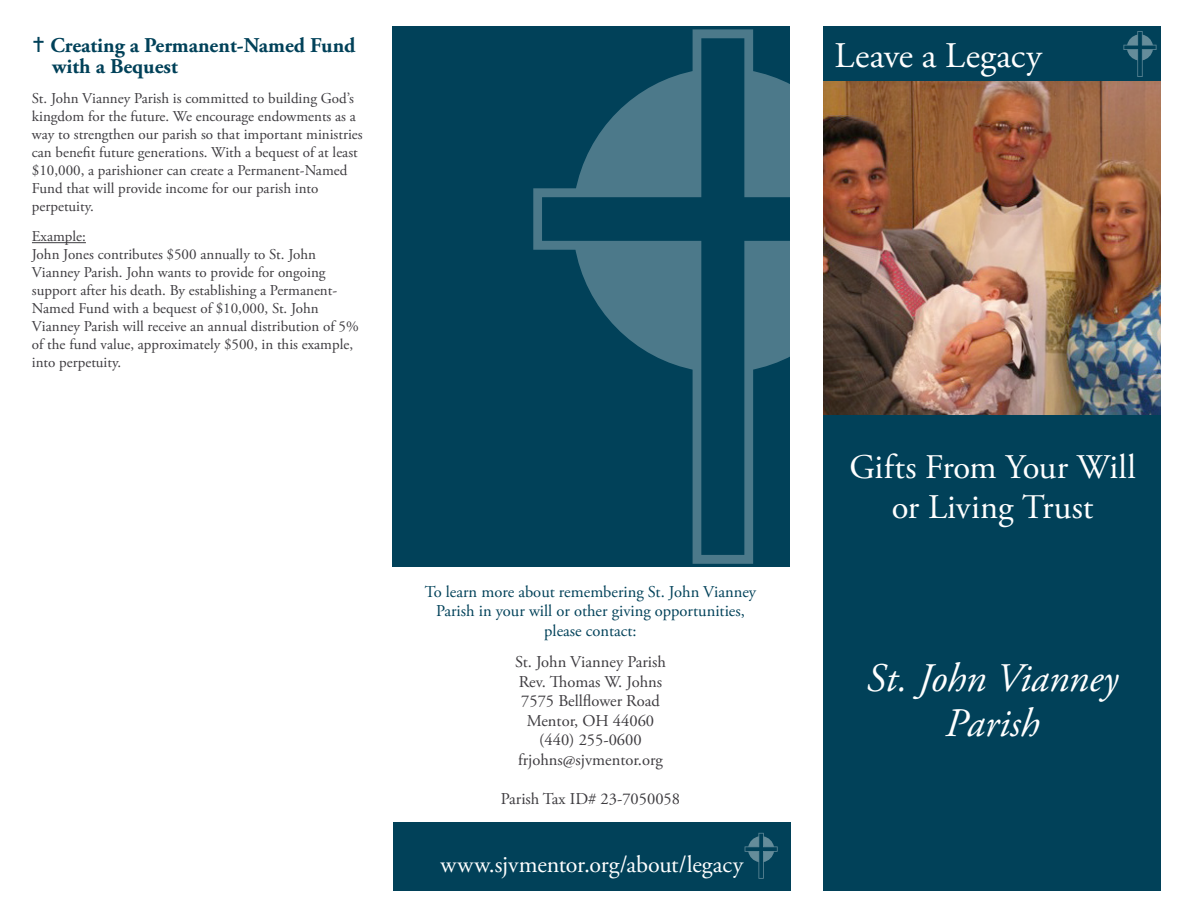
<style>
.page{position:relative;width:1188px;height:918px;background:#fff}
.page>*{position:absolute;margin:0;border:0;box-sizing:border-box;transform-origin:0 0}
.t1{font:italic 40.5px "Adobe Garamond Pro";letter-spacing:-.005em;color:#fff}
.t2{font:36px "Adobe Garamond Pro";letter-spacing:.005em;color:#fff}
.t3{font:34.5px "Adobe Garamond Pro";color:#fff}
.t4{font:24px "Adobe Garamond Pro";letter-spacing:-.005em;color:#fff}
.t5{font:700 21px/21px "Adobe Garamond Pro";color:#014159}
.t6{font:16.5px "Adobe Garamond Pro";color:#3d3b3f}
.t7{font:16.5px/19.5px "Adobe Garamond Pro";color:#014159;text-align:center}
.t8{font:15px/18px "Adobe Garamond Pro";color:#3d3b3f}
</style>
<div class="page">
<img style="left:824px;top:81px;width:337px;height:335px">
<div style="left:392px;top:27px;width:398px;height:540px;background:#014159"></div>
<div style="left:824px;top:416px;width:337px;height:475px;background:#014159"></div>
<hr style="left:32px;top:242px;width:54px;height:1px;background:#3d3b3f">
<svg style="left:533px;top:29px;width:257px;height:535px"></svg>
<div style="left:824px;top:27px;width:337px;height:54px;background:#014159"></div>
<svg style="left:1123px;top:31px;width:34px;height:46px"></svg>
<div style="left:393px;top:823px;width:398px;height:68px;background:#014159"></div>
<svg style="left:745px;top:833px;width:33px;height:46px"></svg>
<p class="t5" style="left:51px;top:35px;width:306px">Creating a Permanent-Named Fund with a Bequest</p>
<p class="t8" style="left:32px;top:90px;width:332px">St. John Vianney Parish is committed to building God’s kingdom for the future. We encourage endowments as a way to strengthen our parish so that important ministries can benefit future generations. With a bequest of at least $10,000, a parishioner can create a Permanent-Named Fund that will provide income for our parish into perpetuity.</p>
<p class="t8" style="left:32px;top:228px;width:328px">Example:<br>John Jones contributes $500 annually to St. John Vianney Parish. John wants to provide for ongoing support after his death. By establishing a Permanent-Named Fund with a bequest of $10,000, St. John Vianney Parish will receive an annual distribution of 5% of the fund value, approximately $500, in this example, into perpetuity.</p>
<p class="t7" style="left:425px;top:583px;width:333px">To learn more about remembering St. John Vianney<br>Parish in your will or other giving opportunities, please contact:</p>
<p class="t6" style="left:515px;top:652px;width:152px">St. John Vianney Parish</p>
<p class="t6" style="left:519px;top:672px;width:145px">Rev. Thomas W. Johns</p>
<p class="t6" style="left:521px;top:691px;width:140px">7575 Bellflower Road</p>
<p class="t6" style="left:527px;top:711px;width:129px">Mentor, OH 44060</p>
<p class="t6" style="left:539px;top:730px;width:104px">(440) 255-0600</p>
<p class="t6" style="left:518px;top:750px;width:146px">frjohns@sjvmentor.org</p>
<p class="t6" style="left:501px;top:789px;width:181px">Parish Tax ID# 23-7050058</p>
<p class="t4" style="left:441px;top:850px;width:304px">www.sjvmentor.org/about/legacy</p>
<p class="t2" style="left:835px;top:34px;width:209px">Leave a Legacy</p>
<p class="t3" style="left:849px;top:446px;width:288px">Gifts From Your Will</p>
<p class="t3" style="left:892px;top:487px;width:203px">or Living Trust</p>
<p class="t1" style="left:866px;top:654px;width:253px">St. John Vianney</p>
<p class="t1" style="left:945px;top:699px;width:96px">Parish</p>
</div>
